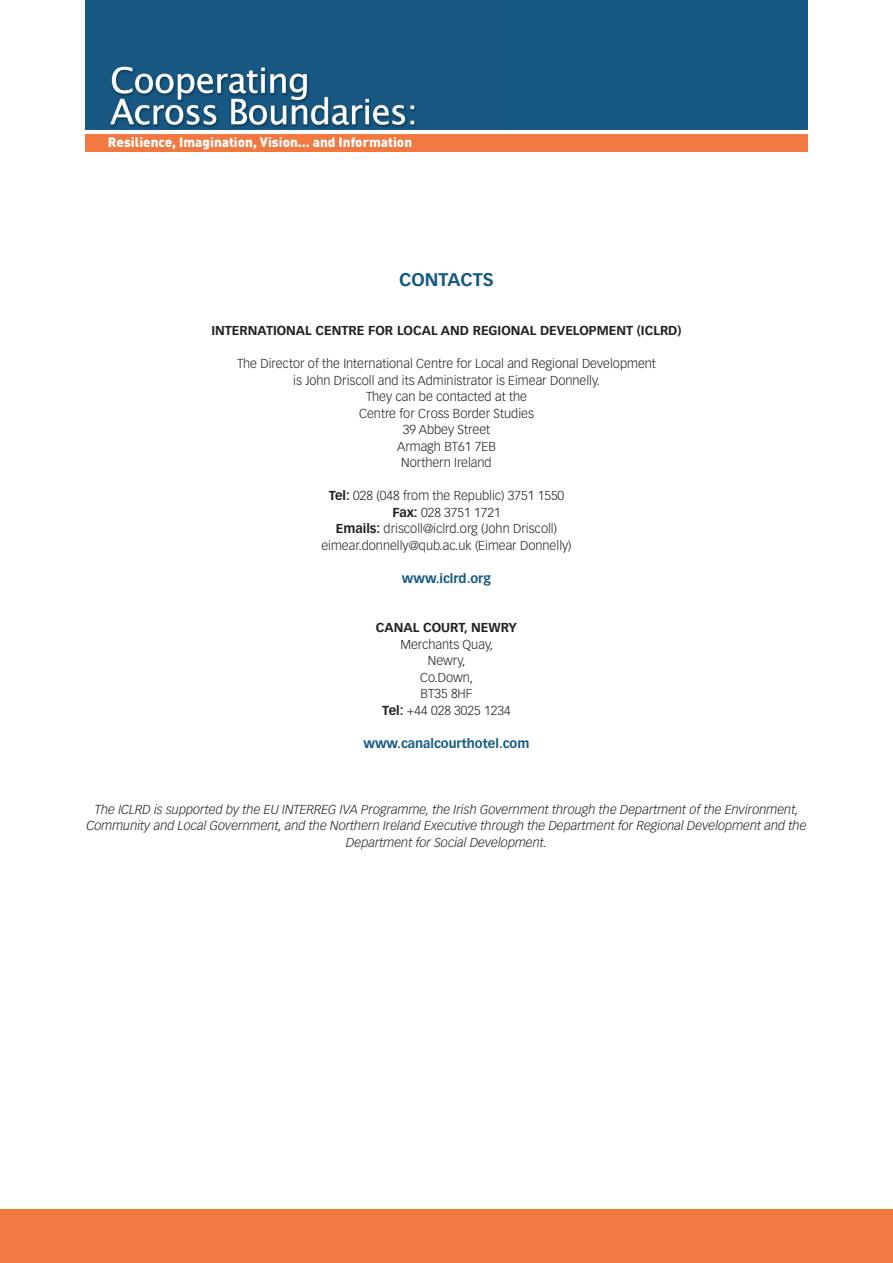
<style>
.page{position:relative;width:893px;height:1263px;background:#fff}
.page>*{position:absolute;margin:0;border:0;box-sizing:border-box;transform-origin:0 0}
.t1{font:700 18px "Vectora LH";color:#165983}
.t2{font:900 13.5px "DIN";color:#fff}
.t3{font:300 12.75px "Vectora LH";color:#231f20}
.t4{font:italic 300 12.75px/16.5px "Vectora LH";color:#231f20;text-align:center}
.t5{font:700 12.75px "Vectora LH";color:#231f20}
.t6{font:700 12.75px "Vectora LH";color:#165983}
.s1{font-weight:700}
</style>
<div class="page">
<div style="left:85px;top:0;width:723px;height:129px;background:#165983"></div>
<img style="left:110px;top:66px;width:306px;height:62px">
<div style="left:85px;top:134px;width:723px;height:18px;background:#f17840"></div>
<div style="left:0;top:1210px;width:893px;height:53px;background:#f17840"></div>
<p class="t2" style="left:108px;top:133px;width:306px">Resilience, Imagination, Vision... and Information</p>
<p class="t1" style="left:399px;top:268px;width:96px">CONTACTS</p>
<p class="t5" style="left:211px;top:323px;width:472px">INTERNATIONAL CENTRE FOR LOCAL AND REGIONAL DEVELOPMENT (ICLRD)</p>
<p class="t3" style="left:237px;top:356px;width:420px">The Director of the International Centre for Local and Regional Development</p>
<p class="t3" style="left:293px;top:373px;width:308px">is John Driscoll and its Administrator is Eimear Donnelly.</p>
<p class="t3" style="left:366px;top:389px;width:162px">They can be contacted at the</p>
<p class="t3" style="left:359px;top:406px;width:176px">Centre for Cross Border Studies</p>
<p class="t3" style="left:403px;top:422px;width:89px">39 Abbey Street</p>
<p class="t3" style="left:397px;top:439px;width:100px">Armagh BT61 7EB</p>
<p class="t3" style="left:401px;top:455px;width:92px">Northern Ireland</p>
<p class="t3" style="left:329px;top:488px;width:237px"><span class="s1">Tel:</span> 028 (048 from the Republic) 3751 1550</p>
<p class="t3" style="left:392px;top:505px;width:110px"><span class="s1">Fax:</span> 028 3751 1721</p>
<p class="t3" style="left:336px;top:521px;width:223px"><span class="s1">Emails:</span> driscoll@iclrd.org (John Driscoll)</p>
<p class="t3" style="left:321px;top:538px;width:252px">eimear.donnelly@qub.ac.uk (Eimear Donnelly)</p>
<p class="t6" style="left:402px;top:570px;width:91px">www.iclrd.org</p>
<p class="t5" style="left:376px;top:620px;width:143px">CANAL COURT, NEWRY</p>
<p class="t3" style="left:400px;top:637px;width:94px">Merchants Quay,</p>
<p class="t3" style="left:428px;top:653px;width:39px">Newry,</p>
<p class="t3" style="left:420px;top:670px;width:54px">Co.Down,</p>
<p class="t3" style="left:420px;top:686px;width:54px">BT35 8HF</p>
<p class="t3" style="left:382px;top:703px;width:130px"><span class="s1">Tel:</span> +44 028 3025 1234</p>
<p class="t6" style="left:363px;top:735px;width:167px">www.canalcourthotel.com</p>
<p class="t4" style="left:86px;top:801px;width:722px">The ICLRD is supported by the EU INTERREG IVA Programme, the Irish Government through the Department of the Environment,<br>Community and Local Government, and the Northern Ireland Executive through the Department for Regional Development and the<br>Department for Social Development.</p>
</div>
